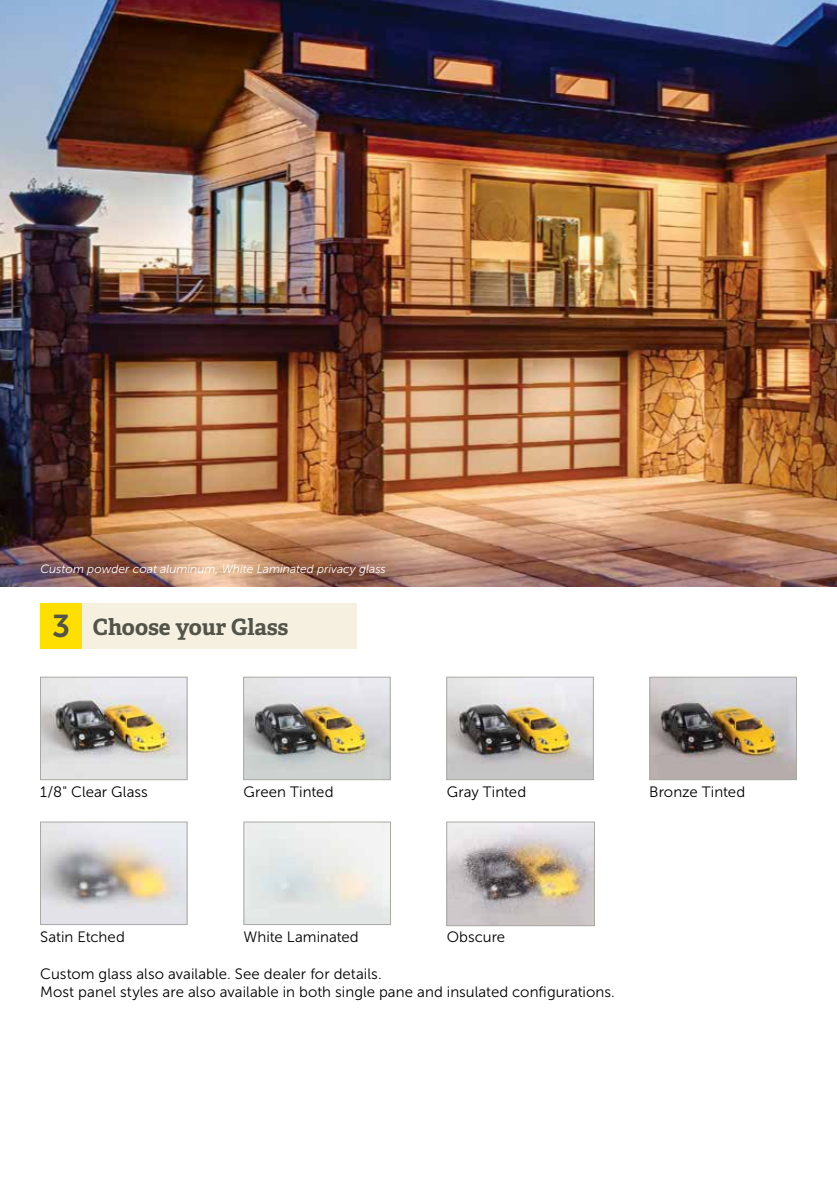
<style>
.page{position:relative;width:837px;height:1188px;background:#fff}
.page>*{position:absolute;margin:0;border:0;box-sizing:border-box;transform-origin:0 0}
.t1{font:700 22.5px "Adelle PE";color:#525349}
.t2{font:15px/18px "Museo Sans 300";color:#000}
.t3{font:italic 12px "Museo Sans 300";color:#fff}
.s1{font-family:"Museo Sans 700";font-weight:400;font-size:31.5px}
</style>
<div class="page">
<img style="left:1px;top:0;width:836px;height:586px">
<img style="left:0;top:0;width:1px;height:586px">
<img style="left:42px;top:679px;width:143px;height:99px">
<div style="left:40px;top:677px;width:147px;height:103px;border:1px solid #a9a9a4"></div>
<img style="left:245px;top:679px;width:143px;height:99px">
<div style="left:243px;top:677px;width:147px;height:103px;border:1px solid #a9a9a4"></div>
<img style="left:449px;top:679px;width:143px;height:99px">
<div style="left:447px;top:677px;width:147px;height:103px;border:1px solid #a9a9a4"></div>
<img style="left:652px;top:679px;width:143px;height:99px">
<div style="left:650px;top:677px;width:147px;height:103px;border:1px solid #a9a9a4"></div>
<img style="left:42px;top:824px;width:143px;height:99px">
<div style="left:40px;top:822px;width:147px;height:103px;border:1px solid #a9a9a4"></div>
<div style="left:244px;top:822px;width:147px;height:103px;border:1px solid #a9a9a4"></div>
<img style="left:449px;top:824px;width:144px;height:100px">
<div style="left:447px;top:822px;width:148px;height:104px;border:1px solid #a9a9a4"></div>
<div style="left:40px;top:604px;width:317px;height:45px;background:#f5f0e0"></div>
<div style="left:40px;top:604px;width:42px;height:45px;background:#ffdf00"></div>
<p class="t3" style="left:40px;top:563px;width:347px">Custom powder coat aluminum, White Laminated privacy glass</p>
<h1 class="t1" style="left:52px;top:611px;width:238px"><span class="s1">3</span> Choose your Glass</h1>
<p class="t2" style="left:40px;top:782px;width:109px">1/8" Clear Glass</p>
<p class="t2" style="left:244px;top:782px;width:91px">Green Tinted</p>
<p class="t2" style="left:649px;top:782px;width:97px">Bronze Tinted</p>
<p class="t2" style="left:447px;top:782px;width:81px">Gray Tinted</p>
<p class="t2" style="left:40px;top:928px;width:86px">Satin Etched</p>
<p class="t2" style="left:244px;top:928px;width:117px">White Laminated</p>
<p class="t2" style="left:447px;top:928px;width:60px">Obscure</p>
<p class="t2" style="left:40px;top:965px;width:576px">Custom glass also available. See dealer for details.<br>Most panel styles are also available in both single pane and insulated configurations.</p>
</div>
